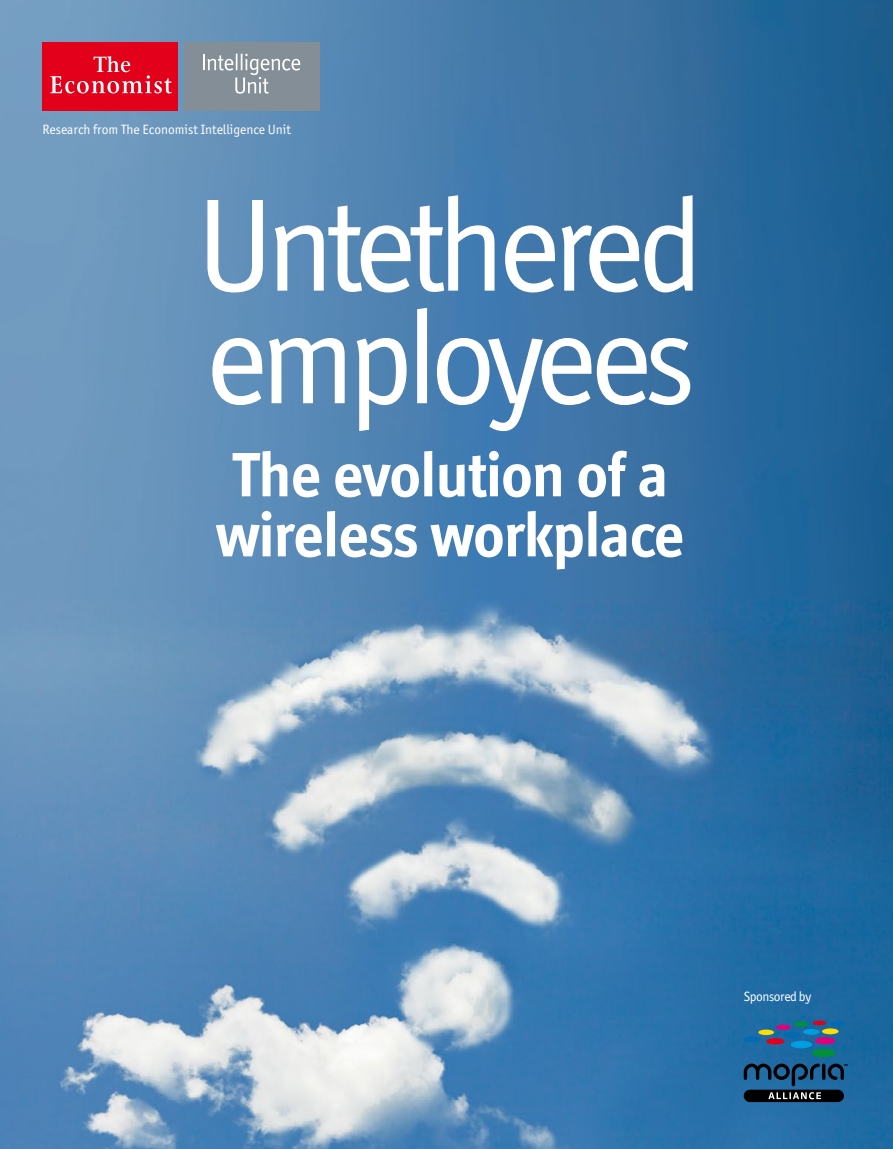
<style>
.page{position:relative;width:893px;height:1149px;background:#fff}
.page>*{position:absolute;margin:0;border:0;box-sizing:border-box;transform-origin:0 0}
.t1{font:132px "Officina Display";letter-spacing:-.05em;color:#fff}
.t2{font:700 63px "Officina Display";letter-spacing:-.005em;color:#fff}
.t3{font:13.5px "Officina San ITC";color:#fff}
.t4{font:13.5px "Officina San ITC";letter-spacing:-.03em;color:#fff}
.t5{font:700 2.85px "Helvetica";color:#000}
</style>
<div class="page">
<img style="left:0;top:0;width:893px;height:1148px">
<div style="left:43px;top:43px;width:135px;height:67px;background:#e2001a"></div>
<svg style="left:50px;top:56px;width:122px;height:37px"></svg>
<div style="left:184px;top:43px;width:136px;height:67px;background:#848e97"></div>
<svg style="left:203px;top:53px;width:97px;height:41px"></svg>
<div style="left:744px;top:1089px;width:100px;height:12px;background:#000;border-radius:6px"></div>
<svg style="left:768px;top:1092px;width:53px;height:6px"></svg>
<svg style="left:744px;top:1063px;width:100px;height:22px;background:#14476d"></svg>
<div style="left:812px;top:1048px;width:24px;height:8px;background:#009037;border-radius:50%"></div>
<svg style="left:815px;top:1036px;width:20px;height:7px"></svg>
<div style="left:791px;top:1040px;width:21px;height:7px;background:#009ee0;border-radius:50%"></div>
<svg style="left:766px;top:1037px;width:18px;height:7px"></svg>
<div style="left:783px;top:1031px;width:18px;height:6px;background:#006ab3;border-radius:50%"></div>
<div style="left:794px;top:1021px;width:14px;height:5px;background:#009037;border-radius:50%"></div>
<div style="left:776px;top:1024px;width:15px;height:5px;background:#e2007a;border-radius:50%"></div>
<div style="left:758px;top:1029px;width:16px;height:5px;background:#fd0;border-radius:50%"></div>
<svg style="left:744px;top:1035px;width:16px;height:6px"></svg>
<div style="left:803px;top:1028px;width:16px;height:6px;background:#009ee0;border-radius:50%"></div>
<svg style="left:813px;top:1020px;width:13px;height:4px"></svg>
<div style="left:822px;top:1028px;width:17px;height:5px;background:#fd0;border-radius:50%"></div>
<svg style="left:830px;top:1021px;width:14px;height:4px"></svg>
<p class="t3" style="left:43px;top:121px;width:250px">Research from The Economist Intelligence Unit</p>
<p class="t1" style="left:197px;top:177px;width:508px">Untethered</p>
<p class="t1" style="left:206px;top:289px;width:491px">employees</p>
<p class="t2" style="left:232px;top:440px;width:438px">The evolution of a</p>
<p class="t2" style="left:216px;top:500px;width:470px">wireless workplace</p>
<p class="t4" style="left:744px;top:988px;width:69px">Sponsored by</p>
<p class="t5" style="left:844px;top:1062px;width:6px">TM</p>
</div>
